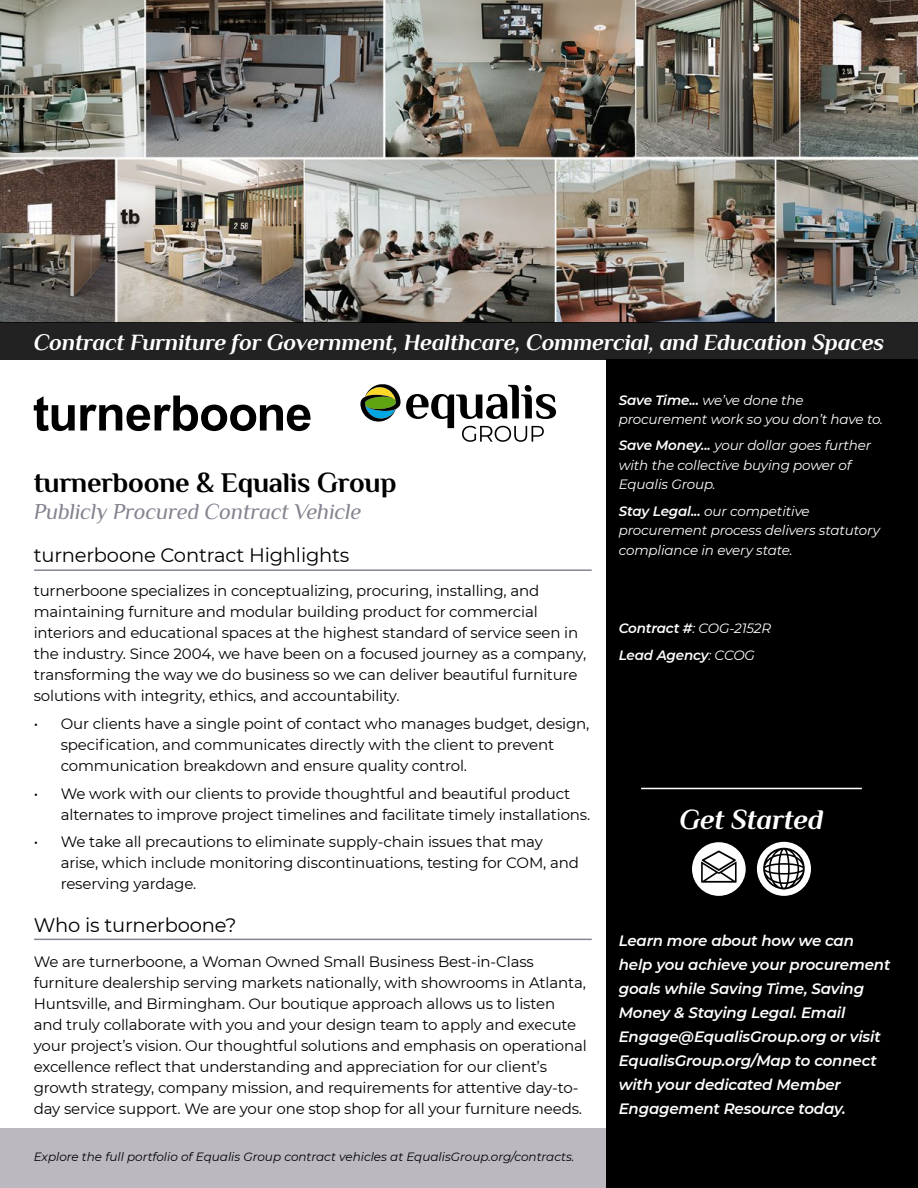
<style>
.page{position:relative;width:918px;height:1188px;background:#fff}
.page>*{position:absolute;margin:0;border:0;box-sizing:border-box;transform-origin:0 0}
.t1{font:700 28.5px "Philosopher";letter-spacing:-.01em;color:#000}
.t2{font:italic 700 28.5px "Philosopher";letter-spacing:-.01em;color:#fff}
.t3{font:italic 700 23.25px "Philosopher";letter-spacing:-.01em;color:#fff}
.t4{font:italic 22.5px "Philosopher";letter-spacing:-.01em;color:#858591}
.t5{font:19.5px "Montserrat";letter-spacing:-.01em;color:#000}
.t6{font:15px/21px "Montserrat";letter-spacing:-.01em;color:#000}
.t7{font:italic 600 15px/24px "Montserrat";letter-spacing:-.01em;color:#fff}
.t8{font:italic 13.5px/19.5px "Montserrat";letter-spacing:-.01em;color:#fff}
.t9{font:italic 600 13.5px/26.2px "Montserrat";letter-spacing:-.01em;color:#fff}
.t10{font:italic 12px "Montserrat";color:#000}
.s1{font-weight:600}
.s2{font-weight:400}
</style>
<div class="page">
<div style="left:0;top:1128px;width:605px;height:60px;background:#bbb9bf"></div>
<img style="left:0;top:0;width:918px;height:322px">
<div style="left:606px;top:359px;width:312px;height:829px;background:#000"></div>
<div style="left:0;top:322px;width:918px;height:37px;background:#222"></div>
<hr style="left:34px;top:569px;width:558px;height:2px;background:#858591">
<hr style="left:34px;top:939px;width:558px;height:1px;background:#858591">
<hr style="left:641px;top:788px;width:221px;height:1px;background:#fff">
<div style="left:692px;top:842px;width:54px;height:54px;background:#fff;border-radius:50%"></div>
<svg style="left:701px;top:850px;width:36px;height:33px"></svg>
<div style="left:757px;top:842px;width:54px;height:54px;background:#fff;border-radius:50%"></div>
<svg style="left:763px;top:848px;width:42px;height:42px"></svg>
<svg style="left:360px;top:384px;width:196px;height:58px"></svg>
<svg style="left:34px;top:396px;width:277px;height:35px"></svg>
<h2 class="t3" style="left:34px;top:327px;width:852px">Contract Furniture for Government, Healthcare, Commercial, and Education Spaces</h2>
<h1 class="t1" style="left:34px;top:464px;width:364px">turnerboone &amp; Equalis Group</h1>
<h3 class="t4" style="left:34px;top:497px;width:329px">Publicly Procured Contract Vehicle</h3>
<h3 class="t5" style="left:34px;top:541px;width:317px">turnerboone Contract Highlights</h3>
<p class="t6" style="left:34px;top:580px;width:554px">turnerboone specializes in conceptualizing, procuring, installing, and maintaining furniture and modular building product for commercial interiors and educational spaces at the highest standard of service seen in the industry. Since 2004, we have been on a focused journey as a company, transforming the way we do business so we can deliver beautiful furniture solutions with integrity, ethics, and accountability.</p>
<p class="t6" style="left:61px;top:712px;width:530px;text-indent:-27px">• Our clients have a single point of contact who manages budget, design, specification, and communicates directly with the client to prevent communication breakdown and ensure quality control.</p>
<p class="t6" style="left:61px;top:782px;width:531px;text-indent:-27px">• We work with our clients to provide thoughtful and beautiful product alternates to improve project timelines and facilitate timely installations.</p>
<p class="t6" style="left:61px;top:831px;width:520px;text-indent:-27px">• We take all precautions to eliminate supply-chain issues that may arise, which include monitoring discontinuations, testing for COM, and reserving yardage.</p>
<h3 class="t5" style="left:34px;top:912px;width:204px">Who is turnerboone?</h3>
<p class="t6" style="left:34px;top:950px;width:555px">We are turnerboone, a Woman Owned Small Business Best-in-Class furniture dealership serving markets nationally, with showrooms in Atlanta, Huntsville, and Birmingham. Our boutique approach allows us to listen and truly collaborate with you and your design team to apply and execute your project’s vision. Our thoughtful solutions and emphasis on operational excellence reflect that understanding and appreciation for our client’s growth strategy, company mission, and requirements for attentive day-to&shy;day service support. We are your one stop shop for all your furniture needs.</p>
<p class="t10" style="left:34px;top:1149px;width:542px">Explore the full portfolio of Equalis Group contract vehicles at EqualisGroup.org/contracts.</p>
<p class="t8" style="left:619px;top:390px;width:266px"><span class="s1">Save Time...</span> we’ve done the procurement work so you don’t have to.</p>
<p class="t8" style="left:619px;top:435px;width:254px"><span class="s1">Save Money...</span> your dollar goes further with the collective buying power of<br>Equalis Group.</p>
<p class="t8" style="left:619px;top:501px;width:263px"><span class="s1">Stay Legal...</span> our competitive procurement process delivers statutory compliance in every state.</p>
<p class="t9" style="left:619px;top:615px;width:154px">Contract #<span class="s2">: COG-2152R<br></span>Lead Agency<span class="s2">: CCOG</span></p>
<h1 class="t2" style="left:680px;top:800px;width:145px">Get Started</h1>
<p class="t7" style="left:619px;top:928px;width:273px">Learn more about how we can help you achieve your procurement goals while Saving Time, Saving<br>Money &amp; Staying Legal. Email<br>Engage@EqualisGroup.org or visit<br>EqualisGroup.org/Map to connect with your dedicated Member<br>Engagement Resource today.</p>
</div>
